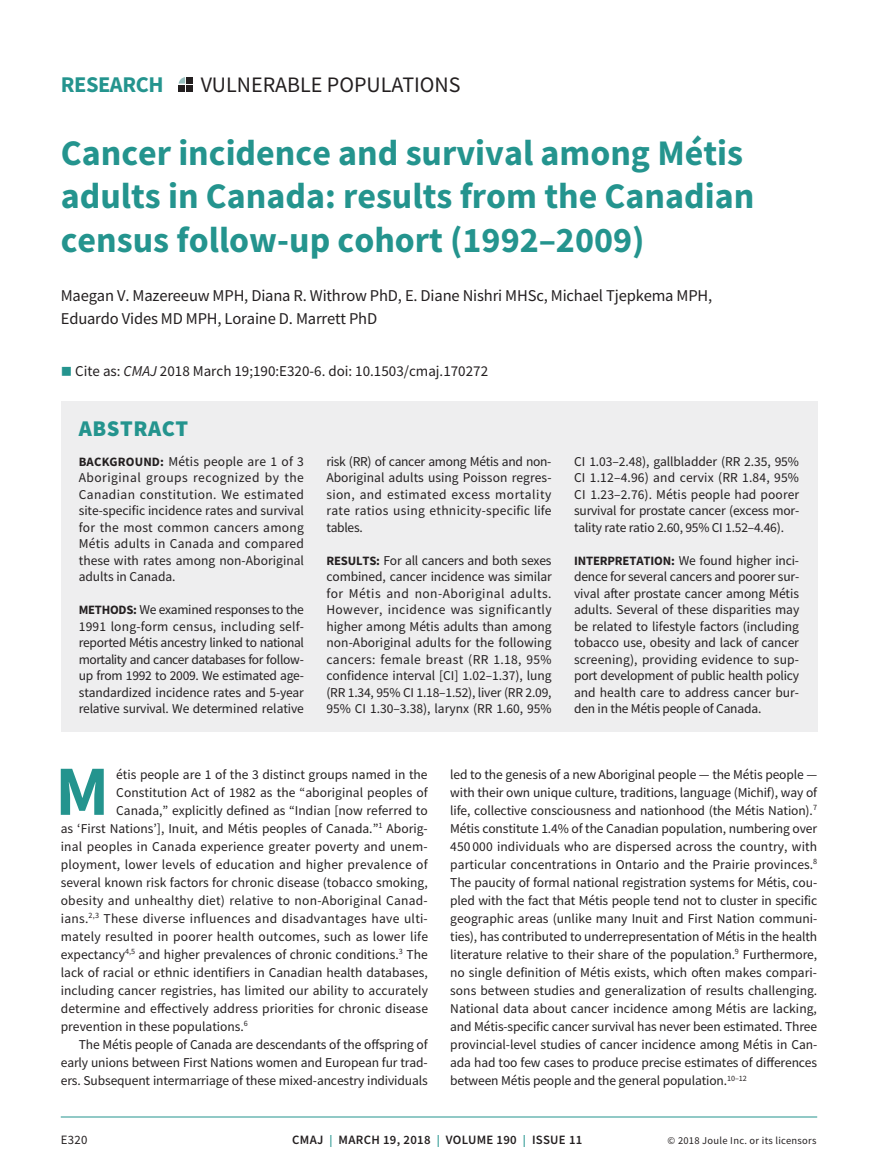
<style>
.page{position:relative;width:878px;height:1175px;background:#fff}
.page>*{position:absolute;margin:0;border:0;box-sizing:border-box;transform-origin:0 0}
.t1{font:700 70.65px "Source Sans Pro";color:#24948e}
.t2{font:700 36px/43.2px "Source Sans Pro";color:#24948e}
.t3{font:700 22.5px "Source Sans Pro";letter-spacing:-.02em;color:#24948e}
.t4{font:900 22.5px "Source Sans Pro";letter-spacing:.025em;color:#24948e}
.t5{font:22.05px "Source Sans Pro";color:#231f20}
.t6{font:16.5px/22.5px "Source Sans Pro";letter-spacing:-.01em;color:#231f20}
.t7{font:15px "Source Sans Pro";color:#231f20}
.t8{font:13.5px/16.5px "Source Sans Pro";color:#231f20;text-align:justify}
.t9{font:13.5px "Source Sans Pro";letter-spacing:.02em;color:#231f20}
.t10{font:600 12.75px "Source Sans Pro";letter-spacing:.025em;color:#231f20}
.t11{font:12.75px "Source Sans Pro";color:#231f20}
.t12{font:10.5px "Source Sans Pro";letter-spacing:.025em;color:#231f20}
.s1{color:#24948e}
.s2{font-style:italic}
.s3{font-weight:700;font-size:12.75px}
.s4{font-size:12px;color:#24948e}
</style>
<div class="page">
<hr style="left:61px;top:1116px;width:756px;height:1px;background:#24948e">
<div style="left:61px;top:400px;width:756px;height:331px;background:#eeeeef"></div>
<svg style="left:179px;top:77px;width:6px;height:7px"></svg>
<div style="left:178px;top:85px;width:7px;height:7px;background:#231f20"></div>
<div style="left:187px;top:77px;width:6px;height:7px;background:#231f20"></div>
<div style="left:187px;top:85px;width:6px;height:7px;background:#231f20"></div>
<h3 class="t3" style="left:61px;top:69px;width:104px">RESEARCH</h3>
<h3 class="t5" style="left:201px;top:70px;width:261px">VULNERABLE POPULATIONS</h3>
<h2 class="t2" style="left:61px;top:131px;width:695px">Cancer incidence and survival among Métis adults in Canada: results from the Canadian census follow-up cohort (1992–2009)</h2>
<p class="t6" style="left:61px;top:284px;width:653px">Maegan V. Mazereeuw MPH, Diana R. Withrow PhD, E. Diane Nishri MHSc, Michael Tjepkema MPH,<br>Eduardo Vides MD MPH, Loraine D. Marrett PhD</p>
<p class="t7" style="left:61px;top:361px;width:429px"><span class="s1">■</span> Cite as: <span class="s2">CMAJ</span> 2018 March 19;190:E320-6. doi: 10.1503/cmaj.170272</p>
<h3 class="t4" style="left:79px;top:412px;width:111px">ABSTRACT</h3>
<p class="t8" style="left:79px;top:453px;width:227px"><span class="s3">BACKGROUND:</span> Métis people are 1 of 3<br>Aboriginal groups recognized by the Canadian constitution. We estimated site-specific incidence rates and survival for the most common cancers among Métis adults in Canada and compared these with rates among non-Aboriginal adults in Canada.</p>
<p class="t8" style="left:79px;top:601px;width:227px"><span class="s3">METHODS:</span> We examined responses to the 1991 long-form census, including self&shy;reported Métis ancestry linked to national mortality and cancer databases for follow&shy;up from 1992 to 2009. We estimated age&shy;standardized incidence rates and 5-year relative survival. We determined relative</p>
<p class="t8" style="left:326px;top:453px;width:227px">risk (RR) of cancer among Métis and non-Aboriginal adults using Poisson regres&shy;sion, and estimated excess mortality rate ratios using ethnicity-specific life tables.</p>
<p class="t8" style="left:326px;top:552px;width:227px"><span class="s3">RESULTS:</span> For all cancers and both sexes combined, cancer incidence was similar for Métis and non-Aboriginal adults.<br>However, incidence was significantly higher among Métis adults than among non-Aboriginal adults for the following cancers: female breast (RR 1.18, 95% confidence interval [CI] 1.02–1.37), lung (RR 1.34, 95% CI 1.18–1.52), liver (RR 2.09, 95% CI 1.30–3.38), larynx (RR 1.60, 95%</p>
<p class="t8" style="left:574px;top:453px;width:227px">CI 1.03–2.48), gallbladder (RR 2.35, 95% CI 1.12–4.96) and cervix (RR 1.84, 95% CI 1.23–2.76). Métis people had poorer survival for prostate cancer (excess mor&shy;tality rate ratio 2.60, 95% CI 1.52–4.46).</p>
<p class="t8" style="left:574px;top:552px;width:227px"><span class="s3">INTERPRETATION:</span> We found higher inci&shy;dence for several cancers and poorer sur&shy;vival after prostate cancer among Métis adults. Several of these disparities may be related to lifestyle factors (including tobacco use, obesity and lack of cancer screening), providing evidence to sup&shy;port development of public health policy and health care to address cancer bur&shy;den in the Métis people of Canada.</p>
<h1 class="t1" style="left:55px;top:743px;width:55px">M</h1>
<p class="t8" style="left:116px;top:766px;width:313px">étis people are 1 of the 3 distinct groups named in the</p>
<p class="t8" style="left:116px;top:784px;width:313px">Constitution Act of 1982 as the “aboriginal peoples of</p>
<p class="t8" style="left:116px;top:802px;width:313px">Canada,” explicitly defined as “Indian [now referred to</p>
<p class="t8" style="left:61px;top:820px;width:368px">as ‘First Nations’], Inuit, and Métis peoples of Canada.”<sup>1</sup> Aborig-</p>
<p class="t8" style="left:61px;top:838px;width:368px">inal peoples in Canada experience greater poverty and unem-</p>
<p class="t8" style="left:61px;top:856px;width:368px">ployment, lower levels of education and higher prevalence of</p>
<p class="t8" style="left:61px;top:874px;width:368px">several known risk factors for chronic disease (tobacco smoking,</p>
<p class="t8" style="left:61px;top:892px;width:368px">obesity and unhealthy diet) relative to non-Aboriginal Canad-</p>
<p class="t9" style="left:61px;top:909px;width:368px">ians.<sup>2,3</sup> These diverse influences and disadvantages have ulti-</p>
<p class="t8" style="left:61px;top:928px;width:369px">mately resulted in poorer health outcomes, such as lower life</p>
<p class="t8" style="left:61px;top:946px;width:368px">expectancy<sup>4,5</sup> and higher prevalences of chronic conditions.<sup>3</sup> The</p>
<p class="t8" style="left:61px;top:964px;width:368px">lack of racial or ethnic identifiers in Canadian health databases,</p>
<p class="t8" style="left:61px;top:982px;width:369px">including cancer registries, has limited our ability to accurately</p>
<p class="t8" style="left:61px;top:1000px;width:369px">determine and effectively address priorities for chronic disease</p>
<p class="t8" style="left:61px;top:1018px;width:189px">prevention in these populations.<sup>6</sup></p>
<p class="t8" style="left:79px;top:1036px;width:350px">The Métis people of Canada are descendants of the offspring of</p>
<p class="t8" style="left:61px;top:1054px;width:368px">early unions between First Nations women and European fur trad-</p>
<p class="t8" style="left:61px;top:1072px;width:368px">ers. Subsequent intermarriage of these mixed-ancestry individuals</p>
<p class="t8" style="left:450px;top:765px;width:368px;line-height:18px">led to the genesis of a new Aboriginal people — the Métis people — with their own unique culture, traditions, language (Michif), way of life, collective consciousness and nationhood (the Métis Nation).<sup>7<br></sup>Métis constitute 1.4% of the Canadian population, numbering over 450 000 individuals who are dispersed across the country, with particular concentrations in Ontario and the Prairie provinces.<sup>8<br></sup>The paucity of formal national registration systems for Métis, cou&shy;pled with the fact that Métis people tend not to cluster in specific geographic areas (unlike many Inuit and First Nation communi&shy;ties), has contributed to underrepresentation of Métis in the health literature relative to their share of the population.<sup>9</sup> Furthermore, no single definition of Métis exists, which often makes compari&shy;sons between studies and generalization of results challenging.<br>National data about cancer incidence among Métis are lacking, and Métis-specific cancer survival has never been estimated. Three provincial-level studies of cancer incidence among Métis in Can&shy;ada had too few cases to produce precise estimates of differences between Métis people and the general population.<sup>10–12</sup></p>
<p class="t11" style="left:61px;top:1132px;width:28px">E320</p>
<p class="t10" style="left:292px;top:1131px;width:292px">CMAJ <span class="s4">|</span> MARCH 19, 2018 <span class="s4">|</span> VOLUME 190 <span class="s4">|</span> ISSUE 11</p>
<p class="t12" style="left:667px;top:1134px;width:150px">© 2018 Joule Inc. or its licensors</p>
</div>
